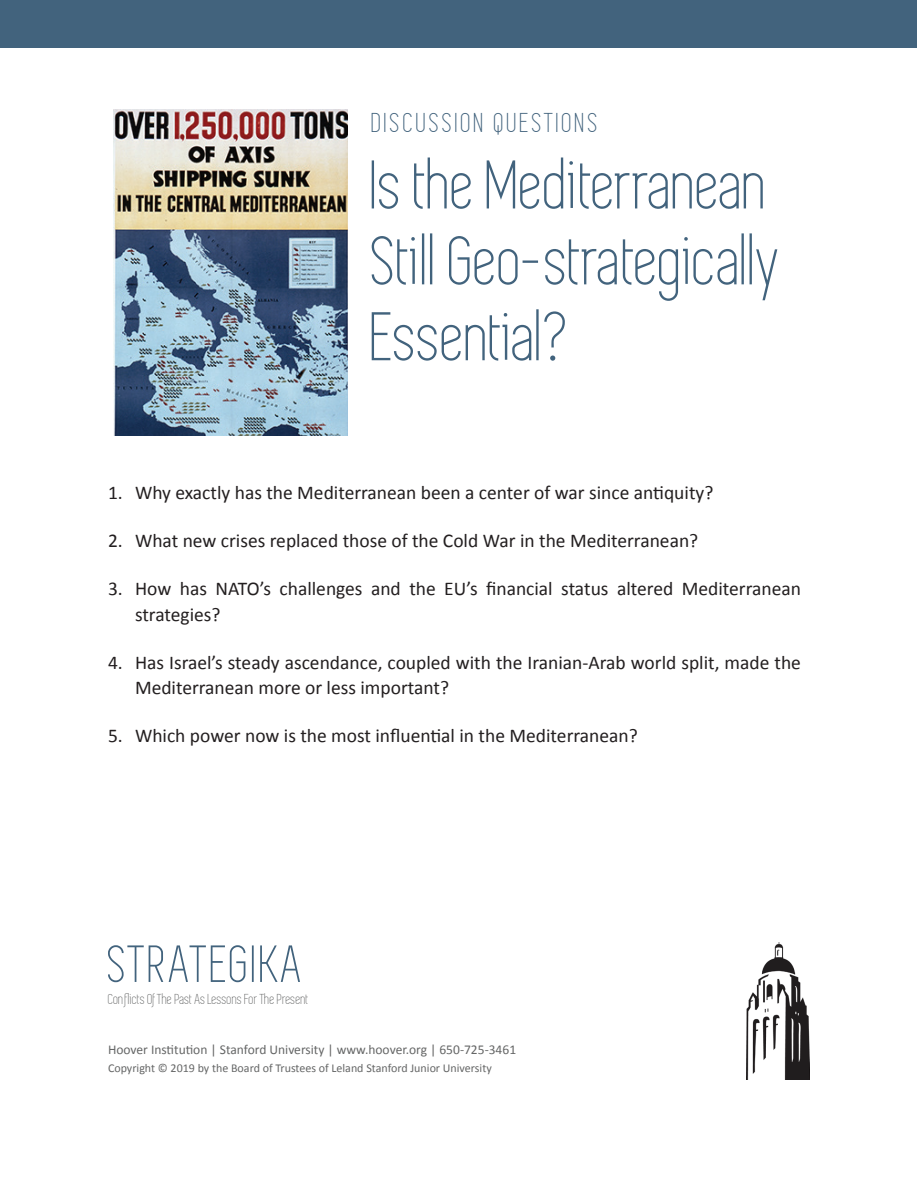
<style>
.page{position:relative;width:918px;height:1188px;background:#fff}
.page>*{position:absolute;margin:0;border:0;box-sizing:border-box;transform-origin:0 0}
.t1{font:71.1px/75.9px "Simplifica";color:#42637d}
.t2{font:54px "Simplifica";letter-spacing:.05em;color:#42637d}
.t3{font:28.35px "Simplifica";letter-spacing:.1em;color:#42637d}
.t4{font:19.5px/25.5px "Calibri";color:#231f20}
.t5{font:15px "Simplifica";color:#656666}
.t6{font:13.5px "Calibri";color:#656666}
.t7{font:12px "Calibri";color:#656666}
</style>
<div class="page">
<div style="left:1px;top:1px;width:916px;height:47px;background:#42637d"></div>
<img style="left:747px;top:942px;width:63px;height:138px">
<img style="left:113px;top:109px;width:235px;height:326px">
<h3 class="t3" style="left:372px;top:108px;width:228px">DISCUSSION QUESTIONS</h3>
<h1 class="t1" style="left:372px;top:149px;width:410px">Is the Mediterranean<br>Still Geo-strategically<br>Essential?</h1>
<p class="t4" style="left:108px;top:479px;width:607px">1. Why exactly has the Mediterranean been a center of war since antiquity?</p>
<p class="t4" style="left:108px;top:527px;width:592px">2. What new crises replaced those of the Cold War in the Mediterranean?</p>
<p class="t4" style="left:135px;top:575px;width:667px;text-indent:-27px">3. How has NATO’s challenges and the EU’s financial status altered Mediterranean strategies?</p>
<p class="t4" style="left:135px;top:649px;width:668px;text-indent:-27px">4. Has Israel’s steady ascendance, coupled with the Iranian-Arab world split, made the<br>Mediterranean more or less important?</p>
<p class="t4" style="left:108px;top:722px;width:531px">5. Which power now is the most influential in the Mediterranean?</p>
<h2 class="t2" style="left:108px;top:936px;width:196px">STRATEGIKA</h2>
<p class="t5" style="left:108px;top:992px;width:202px">Conflicts Of The Past As Lessons For The Present</p>
<p class="t6" style="left:108px;top:1041px;width:410px">Hoover Institution | Stanford University | www.hoover.org | 650-725-3461</p>
<p class="t7" style="left:108px;top:1060px;width:385px">Copyright © 2019 by the Board of Trustees of Leland Stanford Junior University</p>
</div>
